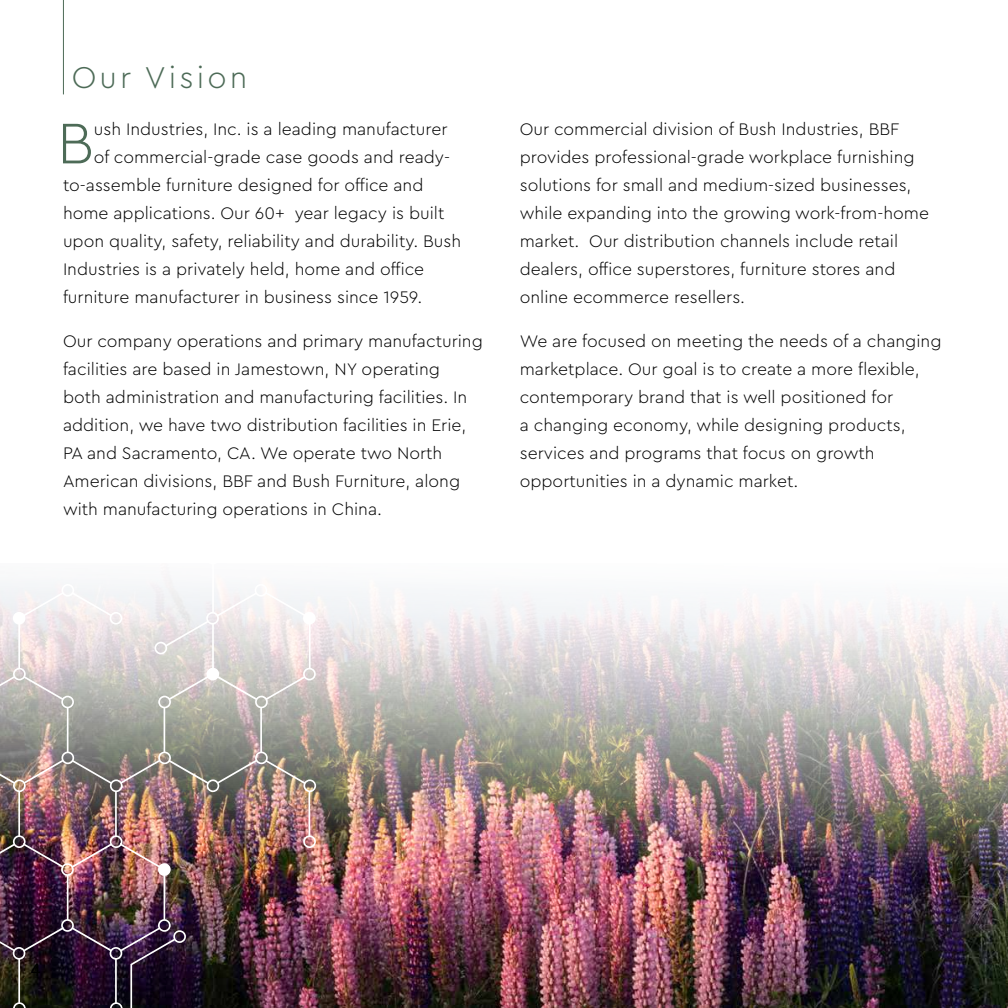
<style>
.page{position:relative;width:1008px;height:1008px;background:#fff}
.page>*{position:absolute;margin:0;border:0;box-sizing:border-box;transform-origin:0 0}
.t1{font:300 59.85px "Cera Pro";color:#4d6b57}
.t2{font:300 31.5px "Cera Pro";letter-spacing:.1em;color:#4d6b57}
.t3{font:300 17.5px/28px "Cera Pro";color:#000}
.t4{font:300 17.5px "Avenir";color:#000}
</style>
<div class="page">
<img style="left:316px;top:590px;width:692px;height:418px">
<img style="left:0;top:576px;width:316px;height:432px">
<img style="left:121px;top:930px;width:118px;height:78px">
<hr style="left:63px;top:0;width:1px;height:94px;background:#4d6b57">
<h2 class="t2" style="left:72px;top:56px;width:177px">Our Vision</h2>
<h1 class="t1" style="left:57px;top:104px;width:38px">B</h1>
<p class="t3" style="left:94px;top:115px;width:355px">ush Industries, Inc. is a leading manufacturer</p>
<p class="t3" style="left:94px;top:143px;width:358px">of commercial-grade case goods and ready-</p>
<p class="t3" style="left:63px;top:171px;width:362px">to-assemble furniture designed for office and</p>
<p class="t3" style="left:63px;top:199px;width:383px">home applications. Our 60+ year legacy is built</p>
<p class="t3" style="left:63px;top:227px;width:400px">upon quality, safety, reliability and durability. Bush</p>
<p class="t3" style="left:63px;top:255px;width:363px">Industries is a privately held, home and office</p>
<p class="t3" style="left:63px;top:283px;width:361px">furniture manufacturer in business since 1959.</p>
<p class="t3" style="left:63px;top:327px;width:421px">Our company operations and primary manufacturing facilities are based in Jamestown, NY operating<br>both administration and manufacturing facilities. In addition, we have two distribution facilities in Erie, PA and Sacramento, CA. We operate two North American divisions, BBF and Bush Furniture, along with manufacturing operations in China.</p>
<p class="t3" style="left:520px;top:115px;width:411px">Our commercial division of Bush Industries, BBF provides professional-grade workplace furnishing solutions for small and medium-sized businesses, while expanding into the growing work-from-home market. Our distribution channels include retail dealers, office superstores, furniture stores and online ecommerce resellers.</p>
<p class="t3" style="left:520px;top:327px;width:423px">We are focused on meeting the needs of a changing marketplace. Our goal is to create a more flexible, contemporary brand that is well positioned for<br>a changing economy, while designing products, services and programs that focus on growth opportunities in a dynamic market.</p>
<p class="t4" style="left:31px;top:960px;width:11px">4</p>
</div>
